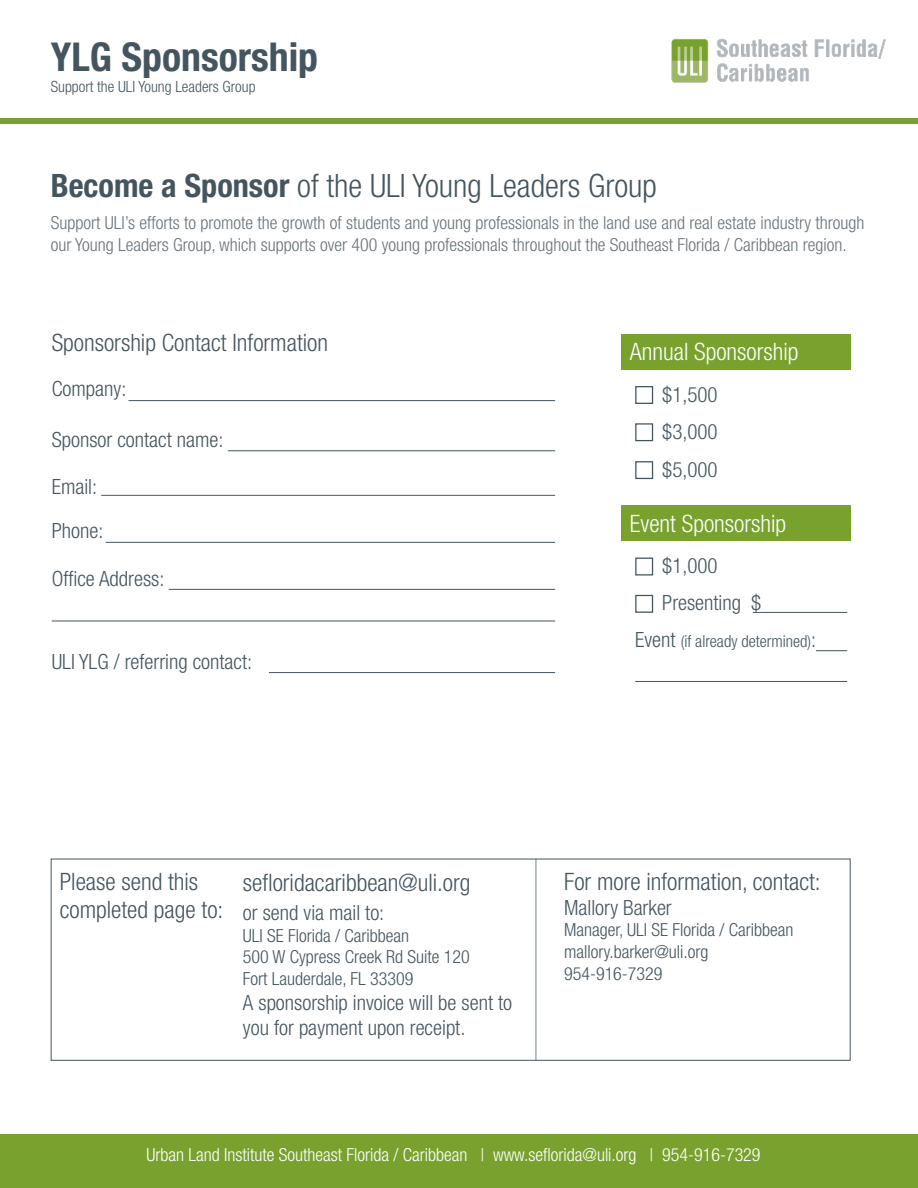
<style>
.page{position:relative;width:918px;height:1188px;background:#fff}
.page>*{position:absolute;margin:0;border:0;box-sizing:border-box;transform-origin:0 0}
.t1{font:700 condensed 39.75px "Helvetica Neue LT Pro";color:#45555f}
.t2{font:300 condensed 32.25px "Helvetica Neue LT Pro";color:#45555f}
.t3{font:300 condensed 24px/28.8px "Helvetica Neue LT Pro";color:#45555f}
.t4{font:300 condensed 24px "Helvetica Neue LT Pro";color:#fff}
.t5{font:300 condensed 21px/25.2px "Helvetica Neue LT Pro";color:#45555f}
.t6{font:300 condensed 18px/21.6px "Helvetica Neue LT Pro";color:#6a747b}
.t7{font:300 condensed 18px "Helvetica Neue LT Pro";color:#45555f}
.t8{font:300 condensed 18px "Helvetica Neue LT Pro";color:#fff}
.t9{font:300 condensed 16.5px "Helvetica Neue LT Pro";color:#45555f}
.t10{font:300 condensed 15.45px "Helvetica Neue LT Pro";color:#45555f}
.s1{font-weight:700}
.s2{font-size:21px}
</style>
<div class="page">
<div style="left:621px;top:334px;width:230px;height:36px;background:#78a22d"></div>
<div style="left:621px;top:506px;width:230px;height:35px;background:#78a22d"></div>
<div style="left:635px;top:558px;width:18px;height:18px;border:1px solid #45555f"></div>
<div style="left:635px;top:595px;width:18px;height:18px;border:1px solid #45555f"></div>
<hr style="left:753px;top:612px;width:94px;height:1px;background:#45555f">
<hr style="left:816px;top:650px;width:31px;height:1px;background:#45555f">
<hr style="left:129px;top:400px;width:426px;height:1px;background:#45555f">
<hr style="left:228px;top:450px;width:327px;height:1px;background:#45555f">
<hr style="left:101px;top:495px;width:454px;height:1px;background:#45555f">
<hr style="left:106px;top:542px;width:449px;height:1px;background:#45555f">
<hr style="left:169px;top:589px;width:386px;height:1px;background:#45555f">
<hr style="left:52px;top:621px;width:503px;height:1px;background:#45555f">
<hr style="left:269px;top:672px;width:286px;height:1px;background:#45555f">
<hr style="left:635px;top:681px;width:212px;height:1px;background:#45555f">
<div style="left:0;top:1134px;width:918px;height:54px;background:#78a22d"></div>
<div style="left:635px;top:386px;width:18px;height:18px;border:1px solid #45555f"></div>
<div style="left:635px;top:423px;width:18px;height:18px;border:1px solid #45555f"></div>
<div style="left:635px;top:461px;width:18px;height:18px;border:1px solid #45555f"></div>
<img style="left:671px;top:38px;width:215px;height:45px">
<div style="left:0;top:119px;width:918px;height:5px;background:#78a22d"></div>
<hr style="left:536px;top:859px;width:1px;height:202px;background:#73838d">
<div style="left:51px;top:859px;width:800px;height:202px;border:1px solid #45555f"></div>
<p class="t1" style="left:51px;top:33px;width:269px">YLG Sponsorship</p>
<p class="t10" style="left:51px;top:77px;width:206px">Support the ULI Young Leaders Group</p>
<p class="t2" style="left:51px;top:167px;width:607px"><span class="s1">Become a Sponsor</span> of the ULI Young Leaders Group</p>
<p class="t6" style="left:51px;top:212px;width:815px">Support ULI’s efforts to promote the growth of students and young professionals in the land use and real estate industry through our Young Leaders Group, which supports over 400 young professionals throughout the Southeast Florida / Caribbean region.</p>
<p class="t3" style="left:52px;top:328px;width:278px">Sponsorship Contact Information</p>
<p class="t5" style="left:52px;top:376px;width:76px">Company:</p>
<p class="t5" style="left:52px;top:427px;width:173px">Sponsor contact name:</p>
<p class="t5" style="left:52px;top:474px;width:47px">Email:</p>
<p class="t5" style="left:52px;top:518px;width:53px">Phone:</p>
<p class="t5" style="left:52px;top:566px;width:114px">Office Address:</p>
<p class="t5" style="left:52px;top:649px;width:202px">ULI YLG / referring contact:</p>
<p class="t4" style="left:630px;top:338px;width:170px">Annual Sponsorship</p>
<p class="t5" style="left:662px;top:381px;width:57px">$1,500</p>
<p class="t5" style="left:662px;top:419px;width:57px">$3,000</p>
<p class="t5" style="left:662px;top:457px;width:57px">$5,000</p>
<p class="t4" style="left:630px;top:510px;width:158px">Event Sponsorship</p>
<p class="t5" style="left:662px;top:553px;width:57px">$1,000</p>
<p class="t5" style="left:662px;top:590px;width:101px">Presenting $</p>
<p class="t9" style="left:635px;top:632px;width:182px"><span class="s2">Event</span> (if already determined)<span class="s2">:</span></p>
<p class="t3" style="left:60px;top:867px;width:165px">Please send this completed page to:</p>
<p class="t3" style="left:243px;top:868px;width:229px">sefloridacaribbean@uli.org</p>
<p class="t5" style="left:243px;top:900px;width:143px">or send via mail to:</p>
<p class="t7" style="left:243px;top:925px;width:168px">ULI SE Florida / Caribbean</p>
<p class="t7" style="left:243px;top:946px;width:228px">500 W Cypress Creek Rd Suite 120</p>
<p class="t7" style="left:243px;top:968px;width:172px">Fort Lauderdale, FL 33309</p>
<p class="t5" style="left:243px;top:990px;width:271px">A sponsorship invoice will be sent to you for payment upon receipt.</p>
<p class="t3" style="left:564px;top:867px;width:258px">For more information, contact:</p>
<p class="t5" style="left:564px;top:895px;width:109px">Mallory Barker</p>
<p class="t7" style="left:564px;top:920px;width:231px">Manager, ULI SE Florida / Caribbean</p>
<p class="t7" style="left:564px;top:941px;width:146px">mallory.barker@uli.org</p>
<p class="t7" style="left:564px;top:963px;width:100px">954-916-7329</p>
<p class="t8" style="left:147px;top:1145px;width:616px">Urban Land Institute Southeast Florida / Caribbean | www.seflorida@uli.org | 954-916-7329</p>
</div>
